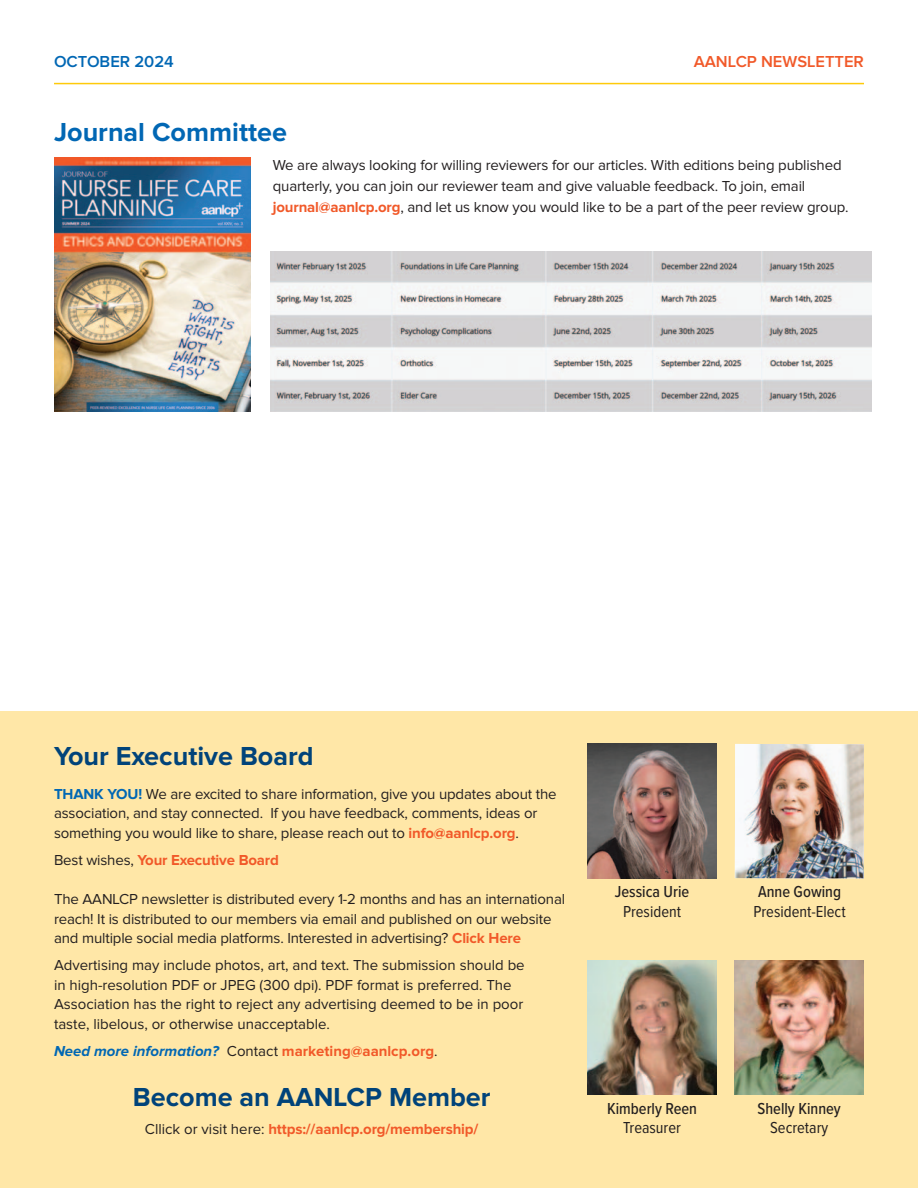
<style>
.page{position:relative;width:918px;height:1188px;background:#fff}
.page>*{position:absolute;margin:0;border:0;box-sizing:border-box;transform-origin:0 0}
.t1{font:700 27px "Proxima Nova";color:#00437a}
.t2{font:700 27px "Proxima Nova";color:#0167b4}
.t3{font:500 16.5px/19.5px "Proxima Nova Cond";color:#231f20;text-align:center}
.t4{font:16.5px/19.5px "Proxima Nova Cond";color:#231f20}
.t5{font:600 16.5px "Proxima Nova";color:#f15929}
.t6{font:600 16.5px "Proxima Nova";color:#0167b4}
.t7{font:15px/19.5px "Proxima Nova";letter-spacing:-.01em;color:#231f20}
.t8{font:700 15px "Proxima Nova";letter-spacing:-.01em;color:#f15929}
.t9{font:italic 700 15px "Proxima Nova";color:#0167b4}
.s1{font-weight:700;color:#f15929}
.s2{font-weight:700;color:#0167b4}
.s3{font-weight:400;color:#231f20}
.s4{font-weight:400;font-style:normal;color:#231f20}
.s5{font-style:normal;color:#f15929}
.s6{font-weight:400}
.s7{font-weight:500}
</style>
<div class="page">
<hr style="left:54px;top:83px;width:810px;height:1px;background:#feca0a">
<div style="left:0;top:712px;width:918px;height:476px;background:#ffe7a7"></div>
<img style="left:588px;top:960px;width:129px;height:134px">
<img style="left:735px;top:744px;width:129px;height:134px">
<img style="left:588px;top:744px;width:129px;height:134px">
<img style="left:735px;top:960px;width:129px;height:134px">
<img style="left:54px;top:157px;width:196px;height:254px">
<img style="left:270px;top:252px;width:601px;height:159px">
<p class="t6" style="left:54px;top:56px;width:121px">OCTOBER 2024</p>
<p class="t5" style="left:694px;top:56px;width:172px">AANLCP NEWSLETTER</p>
<p class="t2" style="left:54px;top:123px;width:235px">Journal Committee</p>
<p class="t7" style="left:273px;top:156px;width:577px;line-height:21px">We are always looking for willing reviewers for our articles. With editions being published quarterly, you can join our reviewer team and give valuable feedback. To join, email <span class="s1">journal@aanlcp.org</span>, and let us know you would like to be a part of the peer review group.</p>
<p class="t1" style="left:54px;top:747px;width:261px">Your Executive Board</p>
<p class="t7" style="left:54px;top:785px;width:504px"><span class="s2">THANK YOU!</span> We are excited to share information, give you updates about the association, and stay connected. If you have feedback, comments, ideas or something you would like to share, please reach out to <span class="s1">info@aanlcp.org</span>.</p>
<p class="t8" style="left:54px;top:855px;width:227px"><span class="s3">Best wishes,</span> Your Executive Board</p>
<p class="t7" style="left:54px;top:891px;width:513px">The AANLCP newsletter is distributed every 1-2 months and has an international reach! It is distributed to our members via email and published on our website and multiple social media platforms. Interested in advertising? <span class="s1">Click Here</span></p>
<p class="t7" style="left:54px;top:957px;width:472px">Advertising may include photos, art, and text. The submission should be in high-resolution PDF or JPEG (300 dpi). PDF format is preferred. The Association has the right to reject any advertising deemed to be in poor taste, libelous, or otherwise unacceptable.</p>
<p class="t9" style="left:54px;top:1042px;width:385px">Need more information? <span class="s4">Contact</span> <span class="s5">marketing@aanlcp.org</span><span class="s4">.</span></p>
<p class="t1" style="left:133px;top:1088px;width:359px">Become an AANLCP Member</p>
<p class="t8" style="left:145px;top:1124px;width:335px"><span class="s3">Cllick or visit here:</span> https://aanlcp.org/membership/</p>
<p class="t3" style="left:615px;top:882px;width:76px">Jessica Urie<br><span class="s6">President</span></p>
<p class="t3" style="left:607px;top:1098px;width:91px">Kimberly Reen<br><span class="s6">Treasurer</span></p>
<p class="t4" style="left:753px;top:882px;width:94px"><span class="s7">Anne Gowing<br></span>President-Elect</p>
<p class="t3" style="left:758px;top:1098px;width:85px">Shelly Kinney<br><span class="s6">Secretary</span></p>
</div>
